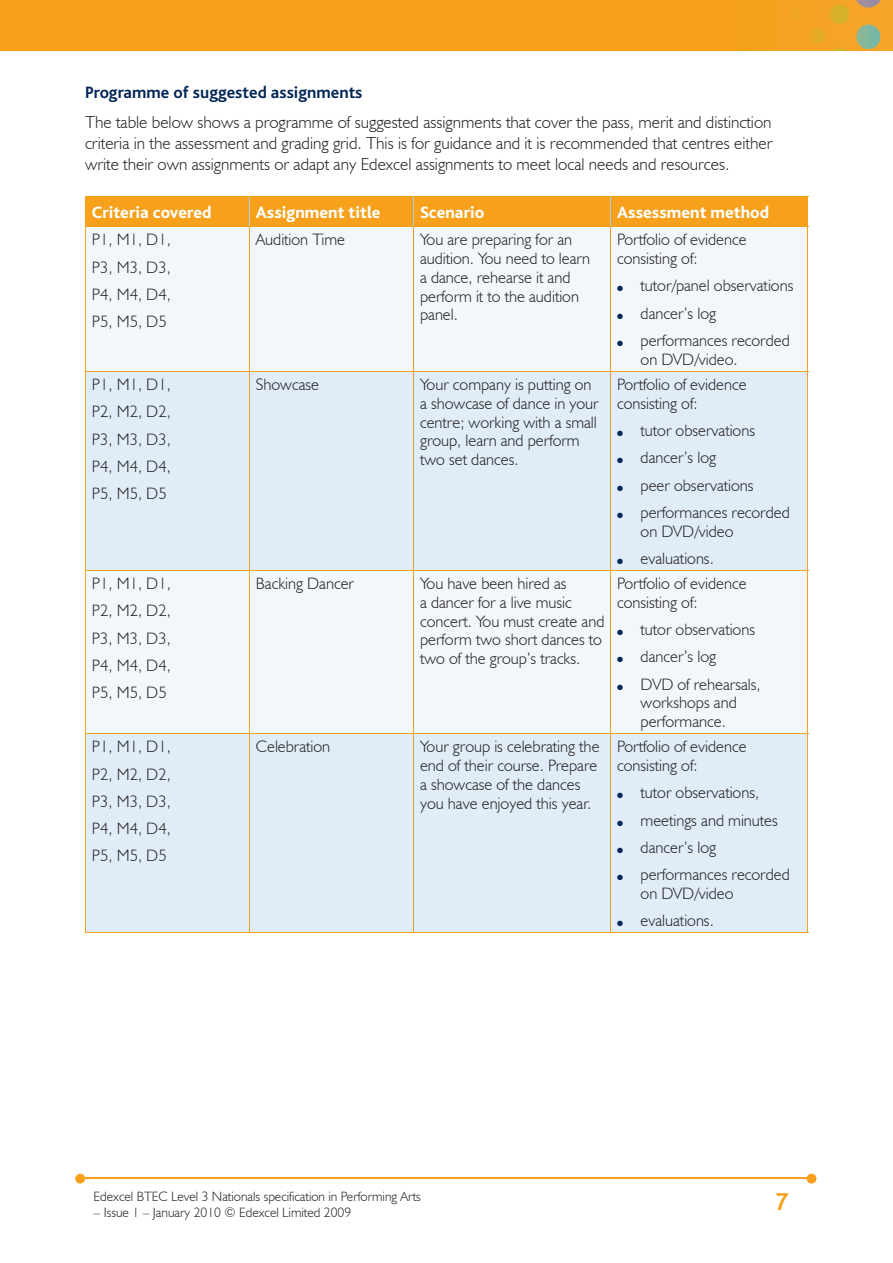
<style>
.page{position:relative;width:893px;height:1263px;background:#fff}
.page>*{position:absolute;margin:0;border:0;box-sizing:border-box;transform-origin:0 0}
.t1{font:700 25.5px "Bliss";color:#f6a01b}
.t2{font:300 17.25px/21px "Humanist 521 BT";color:#231f20;text-align:justify}
.t3{font:800 17.25px "Bliss";color:#fff}
.t4{font:700 17.25px "Bliss";color:#002556}
.t5{font:300 16.5px/27.3px "Humanist 521 BT";color:#231f20}
.t6{font:300 13.5px "Humanist 521 BT";color:#231f20}
.t7{font:7.5px "Zapf Dingbats";color:#002556}
</style>
<div class="page">
<img style="left:0;top:0;width:893px;height:51px">
<hr style="left:82px;top:1178px;width:728px;height:1px;background:#f6a01b">
<svg style="left:807px;top:1174px;width:9px;height:9px"></svg>
<svg style="left:75px;top:1174px;width:10px;height:9px"></svg>
<div style="left:86px;top:227px;width:721px;height:144px;background:#f2f7fb"></div>
<svg style="left:86px;top:372px;width:721px;height:560px;fill:#e0edf8"></svg>
<div style="left:85px;top:197px;width:723px;height:29px;background:#f6a01b"></div>
<hr style="left:85px;top:196px;width:165px;height:1px;background:#f6a01b">
<hr style="left:250px;top:196px;width:164px;height:1px;background:#f6a01b">
<hr style="left:414px;top:196px;width:197px;height:1px;background:#f6a01b">
<hr style="left:611px;top:196px;width:197px;height:1px;background:#f6a01b">
<hr style="left:249px;top:227px;width:1px;height:144px;background:#f6a01b">
<hr style="left:413px;top:227px;width:1px;height:144px;background:#f6a01b">
<hr style="left:610px;top:227px;width:1px;height:144px;background:#f6a01b">
<hr style="left:85px;top:227px;width:1px;height:144px;background:#f6a01b">
<hr style="left:807px;top:227px;width:1px;height:144px;background:#f6a01b">
<hr style="left:85px;top:226px;width:165px;height:1px;background:#f6a01b">
<hr style="left:250px;top:226px;width:164px;height:1px;background:#f6a01b">
<hr style="left:414px;top:226px;width:197px;height:1px;background:#f6a01b">
<hr style="left:611px;top:226px;width:197px;height:1px;background:#f6a01b">
<hr style="left:249px;top:371px;width:1px;height:199px;background:#f6a01b">
<hr style="left:413px;top:371px;width:1px;height:199px;background:#f6a01b">
<hr style="left:610px;top:371px;width:1px;height:199px;background:#f6a01b">
<hr style="left:85px;top:371px;width:1px;height:199px;background:#f6a01b">
<hr style="left:807px;top:371px;width:1px;height:199px;background:#f6a01b">
<hr style="left:85px;top:371px;width:165px;height:1px;background:#f6a01b">
<hr style="left:250px;top:371px;width:164px;height:1px;background:#f6a01b">
<hr style="left:414px;top:371px;width:197px;height:1px;background:#f6a01b">
<hr style="left:611px;top:371px;width:197px;height:1px;background:#f6a01b">
<hr style="left:249px;top:570px;width:1px;height:163px;background:#f6a01b">
<hr style="left:413px;top:570px;width:1px;height:163px;background:#f6a01b">
<hr style="left:610px;top:570px;width:1px;height:163px;background:#f6a01b">
<hr style="left:85px;top:570px;width:1px;height:163px;background:#f6a01b">
<hr style="left:807px;top:570px;width:1px;height:163px;background:#f6a01b">
<hr style="left:85px;top:570px;width:165px;height:1px;background:#f6a01b">
<hr style="left:250px;top:570px;width:164px;height:1px;background:#f6a01b">
<hr style="left:414px;top:570px;width:197px;height:1px;background:#f6a01b">
<hr style="left:611px;top:570px;width:197px;height:1px;background:#f6a01b">
<hr style="left:249px;top:734px;width:1px;height:198px;background:#f6a01b">
<hr style="left:413px;top:734px;width:1px;height:198px;background:#f6a01b">
<hr style="left:610px;top:734px;width:1px;height:198px;background:#f6a01b">
<hr style="left:85px;top:932px;width:165px;height:1px;background:#f6a01b">
<hr style="left:250px;top:932px;width:164px;height:1px;background:#f6a01b">
<hr style="left:414px;top:932px;width:197px;height:1px;background:#f6a01b">
<hr style="left:611px;top:932px;width:197px;height:1px;background:#f6a01b">
<hr style="left:85px;top:734px;width:1px;height:198px;background:#f6a01b">
<hr style="left:807px;top:734px;width:1px;height:198px;background:#f6a01b">
<hr style="left:85px;top:733px;width:165px;height:1px;background:#f6a01b">
<hr style="left:250px;top:733px;width:164px;height:1px;background:#f6a01b">
<hr style="left:414px;top:733px;width:197px;height:1px;background:#f6a01b">
<hr style="left:611px;top:733px;width:197px;height:1px;background:#f6a01b">
<p class="t4" style="left:85px;top:84px;width:279px">Programme of suggested assignments</p>
<p class="t2" style="left:85px;top:112px;width:689px">The table below shows a programme of suggested assignments that cover the pass, merit and distinction criteria in the assessment and grading grid. This is for guidance and it is recommended that centres either write their own assignments or adapt any Edexcel assignments to meet local needs and resources.</p>
<p class="t3" style="left:92px;top:203px;width:121px">Criteria covered</p>
<p class="t3" style="left:256px;top:203px;width:126px">Assignment title</p>
<p class="t3" style="left:420px;top:203px;width:66px">Scenario</p>
<p class="t3" style="left:617px;top:203px;width:153px">Assessment method</p>
<p class="t5" style="left:92px;top:226px;width:81px;text-align:justify">P1, M1, D1, P3, M3, D3, P4, M4, D4, P5, M5, D5</p>
<p class="t5" style="left:256px;top:226px;width:91px">Audition Time</p>
<p class="t5" style="left:420px;top:230px;width:171px;line-height:18.8px">You are preparing for an audition. You need to learn a dance, rehearse it and perform it to the audition panel.</p>
<p class="t5" style="left:617px;top:230px;width:131px;line-height:18.8px">Portfolio of evidence consisting of:</p>
<p class="t5" style="left:641px;top:272px;width:154px">tutor/panel observations dancer’s log performances recorded</p>
<p class="t5" style="left:641px;top:345px;width:99px">on DVD/video.</p>
<p class="t7" style="left:617px;top:285px;width:7px">●</p>
<p class="t7" style="left:617px;top:313px;width:7px">●</p>
<p class="t7" style="left:617px;top:340px;width:7px">●</p>
<p class="t5" style="left:92px;top:370px;width:81px;text-align:justify">P1, M1, D1, P2, M2, D2, P3, M3, D3, P4, M4, D4, P5, M5, D5</p>
<p class="t5" style="left:256px;top:370px;width:65px">Showcase</p>
<p class="t5" style="left:420px;top:375px;width:180px;line-height:18.8px">Your company is putting on a showcase of dance in your centre; working with a small group, learn and perform two set dances.</p>
<p class="t5" style="left:617px;top:375px;width:131px;line-height:18.8px">Portfolio of evidence consisting of:</p>
<p class="t5" style="left:641px;top:416px;width:151px">tutor observations dancer’s log<br>peer observations performances recorded</p>
<p class="t5" style="left:641px;top:517px;width:94px">on DVD/video evaluations.</p>
<p class="t7" style="left:617px;top:430px;width:7px">●</p>
<p class="t7" style="left:617px;top:457px;width:7px">●</p>
<p class="t7" style="left:617px;top:484px;width:7px">●</p>
<p class="t7" style="left:617px;top:512px;width:7px">●</p>
<p class="t7" style="left:617px;top:558px;width:7px">●</p>
<p class="t5" style="left:92px;top:569px;width:81px;text-align:justify">P1, M1, D1, P2, M2, D2, P3, M3, D3, P4, M4, D4, P5, M5, D5</p>
<p class="t5" style="left:256px;top:569px;width:100px">Backing Dancer</p>
<p class="t5" style="left:420px;top:574px;width:186px;line-height:18.8px">You have been hired as<br>a dancer for a live music concert. You must create and perform two short dances to two of the group’s tracks.</p>
<p class="t5" style="left:617px;top:574px;width:131px;line-height:18.8px">Portfolio of evidence consisting of:</p>
<p class="t5" style="left:641px;top:615px;width:122px">tutor observations dancer’s log<br>DVD of rehearsals,</p>
<p class="t5" style="left:641px;top:693px;width:98px;line-height:18.8px">workshops and performance.</p>
<p class="t7" style="left:617px;top:629px;width:7px">●</p>
<p class="t7" style="left:617px;top:656px;width:7px">●</p>
<p class="t7" style="left:617px;top:683px;width:7px">●</p>
<p class="t5" style="left:92px;top:733px;width:81px;text-align:justify">P1, M1, D1, P2, M2, D2, P3, M3, D3, P4, M4, D4, P5, M5, D5</p>
<p class="t5" style="left:256px;top:733px;width:76px">Celebration</p>
<p class="t5" style="left:420px;top:737px;width:181px;line-height:18.8px">Your group is celebrating the end of their course. Prepare a showcase of the dances you have enjoyed this year.</p>
<p class="t5" style="left:617px;top:737px;width:131px;line-height:18.8px">Portfolio of evidence consisting of:</p>
<p class="t5" style="left:641px;top:779px;width:151px">tutor observations, meetings and minutes dancer’s log performances recorded</p>
<p class="t5" style="left:641px;top:879px;width:94px">on DVD/video evaluations.</p>
<p class="t7" style="left:617px;top:792px;width:7px">●</p>
<p class="t7" style="left:617px;top:819px;width:7px">●</p>
<p class="t7" style="left:617px;top:847px;width:7px">●</p>
<p class="t7" style="left:617px;top:874px;width:7px">●</p>
<p class="t7" style="left:617px;top:920px;width:7px">●</p>
<p class="t6" style="left:94px;top:1188px;width:329px">Edexcel BTEC Level 3 Nationals specification in Performing Arts</p>
<p class="t6" style="left:94px;top:1204px;width:259px">– Issue 1 – January 2010 © Edexcel Limited 2009</p>
<h1 class="t1" style="left:775px;top:1189px;width:15px">7</h1>
</div>
